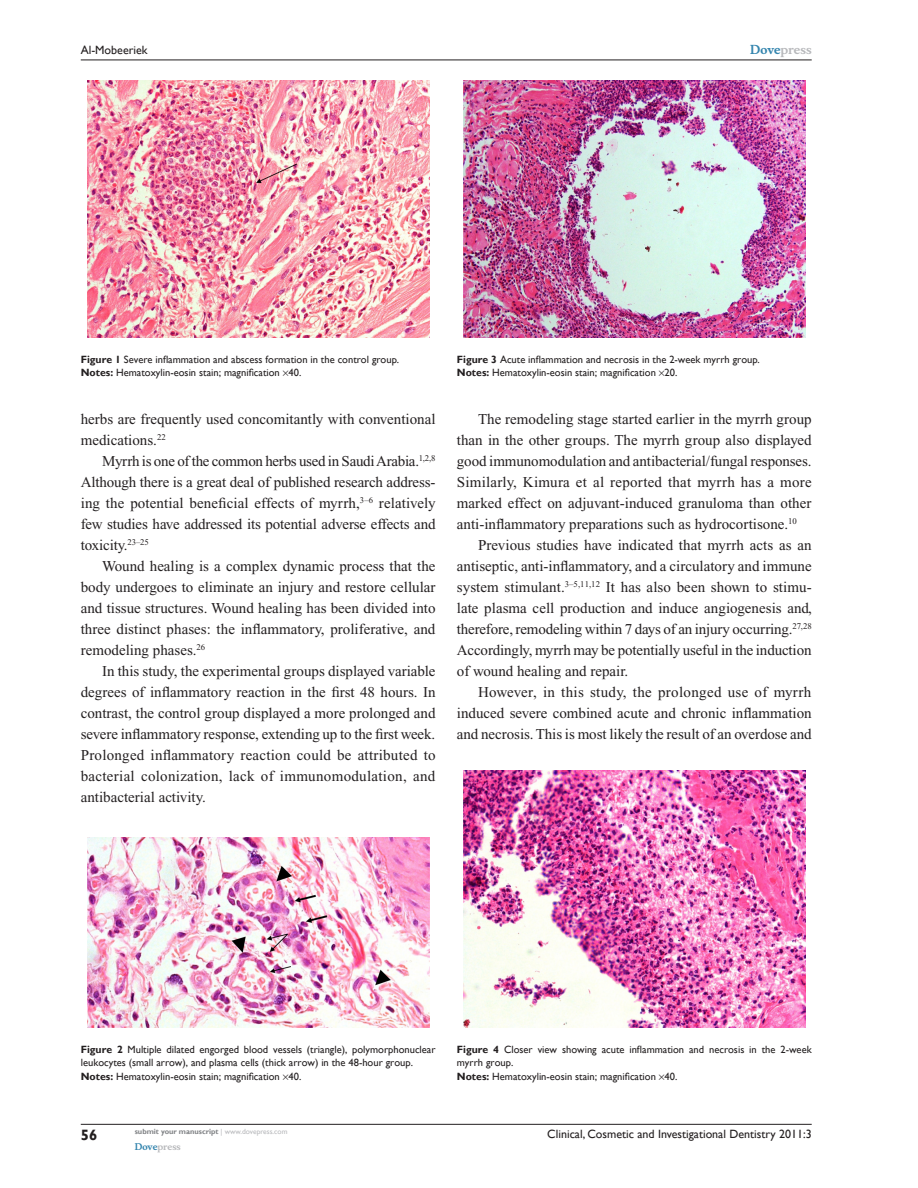
<style>
.page{position:relative;width:918px;height:1188px;background:#fff}
.page>*{position:absolute;margin:0;border:0;box-sizing:border-box;transform-origin:0 0}
.t1{font:15px/21px "Times New Roman";color:#231f20;text-align:justify}
.t2{font:15px "Times New Roman";letter-spacing:.02em;color:#231f20}
.t3{font:700 15px "Gill Sans";color:#231f20}
.t4{font:12px "Gill Sans";color:#231f20}
.t5{font:700 12px "Musee";color:#b8b9bc}
.t6{font:10.5px/13.5px "Gill Sans";color:#231f20}
.t7{font:700 9px "Musee";color:#b8b9bc}
.t8{font:700 7.5px "Gill Sans";color:#808285}
.s1{color:#3485ae}
.s2{font-weight:700}
.s3{font-weight:400;color:#b8b9bc}
</style>
<div class="page">
<hr style="left:81px;top:1124px;width:731px;height:1px;background:#231f20">
<hr style="left:81px;top:60px;width:731px;height:1px;background:#231f20">
<img style="left:87px;top:837px;width:342px;height:190px">
<img style="left:463px;top:81px;width:342px;height:257px">
<img style="left:463px;top:771px;width:342px;height:256px">
<img style="left:87px;top:81px;width:342px;height:257px">
<p class="t4" style="left:81px;top:43px;width:68px">Al-Mobeeriek</p>
<p class="t5" style="left:750px;top:43px;width:63px"><span class="s1">Dove</span>press</p>
<p class="t6" style="left:81px;top:353px;width:320px"><span class="s2">Figure 1</span> Severe inflammation and abscess formation in the control group.<br><span class="s2">Notes:</span> Hematoxylin-eosin stain; magnification 40.</p>
<p class="t1" style="left:81px;top:408px;width:356px">herbs are frequently used concomitantly with conventional medications.<sup>22</sup></p>
<p class="t1" style="left:81px;top:450px;width:356px;text-indent:21px">Myrrh is one of the common herbs used in Saudi Arabia.<sup>1,2,8<br></sup>Although there is a great deal of published research address&shy;ing the potential beneficial effects of myrrh,<sup>3–6</sup> relatively few studies have addressed its potential adverse effects and toxicity.<sup>23–25</sup></p>
<p class="t1" style="left:81px;top:555px;width:356px;text-indent:21px">Wound healing is a complex dynamic process that the body undergoes to eliminate an injury and restore cellular and tissue structures. Wound healing has been divided into three distinct phases: the inflammatory, proliferative, and remodeling phases.<sup>26</sup></p>
<p class="t1" style="left:81px;top:660px;width:356px;text-indent:21px">In this study, the experimental groups displayed variable degrees of inflammatory reaction in the first 48 hours. In contrast, the control group displayed a more prolonged and severe inflammatory response, extending up to the first week.<br>Prolonged inflammatory reaction could be attributed to bacterial colonization, lack of immunomodulation, and antibacterial activity.</p>
<p class="t6" style="left:457px;top:353px;width:305px"><span class="s2">Figure 3</span> Acute inflammation and necrosis in the 2-week myrrh group.<br><span class="s2">Notes:</span> Hematoxylin-eosin stain; magnification 20.</p>
<p class="t1" style="left:478px;top:408px;width:335px">The remodeling stage started earlier in the myrrh group</p>
<p class="t1" style="left:457px;top:429px;width:356px">than in the other groups. The myrrh group also displayed</p>
<p class="t1" style="left:457px;top:450px;width:356px">good immunomodulation and antibacterial/fungal responses.</p>
<p class="t1" style="left:457px;top:471px;width:356px">Similarly, Kimura et al reported that myrrh has a more</p>
<p class="t1" style="left:457px;top:492px;width:356px">marked effect on adjuvant-induced granuloma than other</p>
<p class="t1" style="left:457px;top:513px;width:342px">anti-inflammatory preparations such as hydrocortisone.<sup>10</sup></p>
<p class="t1" style="left:478px;top:534px;width:335px">Previous studies have indicated that myrrh acts as an</p>
<p class="t1" style="left:457px;top:555px;width:356px">antiseptic, anti-inflammatory, and a circulatory and immune</p>
<p class="t1" style="left:457px;top:576px;width:356px">system stimulant.<sup>3–5,11,12</sup> It has also been shown to stimu-</p>
<p class="t1" style="left:457px;top:597px;width:357px">late plasma cell production and induce angiogenesis and,</p>
<p class="t1" style="left:457px;top:618px;width:356px">therefore, remodeling within 7 days of an injury occurring.<sup>27,28</sup></p>
<p class="t1" style="left:457px;top:639px;width:356px">Accordingly, myrrh may be potentially useful in the induction</p>
<p class="t1" style="left:457px;top:660px;width:173px">of wound healing and repair.</p>
<p class="t2" style="left:478px;top:683px;width:335px">However, in this study, the prolonged use of myrrh</p>
<p class="t1" style="left:457px;top:702px;width:356px">induced severe combined acute and chronic inflammation</p>
<p class="t1" style="left:457px;top:723px;width:356px">and necrosis. This is most likely the result of an overdose and</p>
<p class="t6" style="left:81px;top:1042px;width:356px"><span class="s2">Figure 2</span> Multiple dilated engorged blood vessels (triangle), polymorphonuclear leukocytes (small arrow), and plasma cells (thick arrow) in the 48-hour group.<br><span class="s2">Notes:</span> Hematoxylin-eosin stain; magnification 40.</p>
<p class="t6" style="left:457px;top:1042px;width:356px"><span class="s2">Figure 4</span> Closer view showing acute inflammation and necrosis in the 2-week myrrh group.<br><span class="s2">Notes:</span> Hematoxylin-eosin stain; magnification 40.</p>
<p class="t3" style="left:81px;top:1126px;width:18px">56</p>
<p class="t8" style="left:135px;top:1127px;width:154px">submit your manuscript <span class="s3">| www.dovepress.com</span></p>
<p class="t7" style="left:135px;top:1141px;width:48px"><span class="s1">Dove</span>press</p>
<p class="t4" style="left:547px;top:1127px;width:266px">Clinical, Cosmetic and Investigational Dentistry 2011:3</p>
</div>
